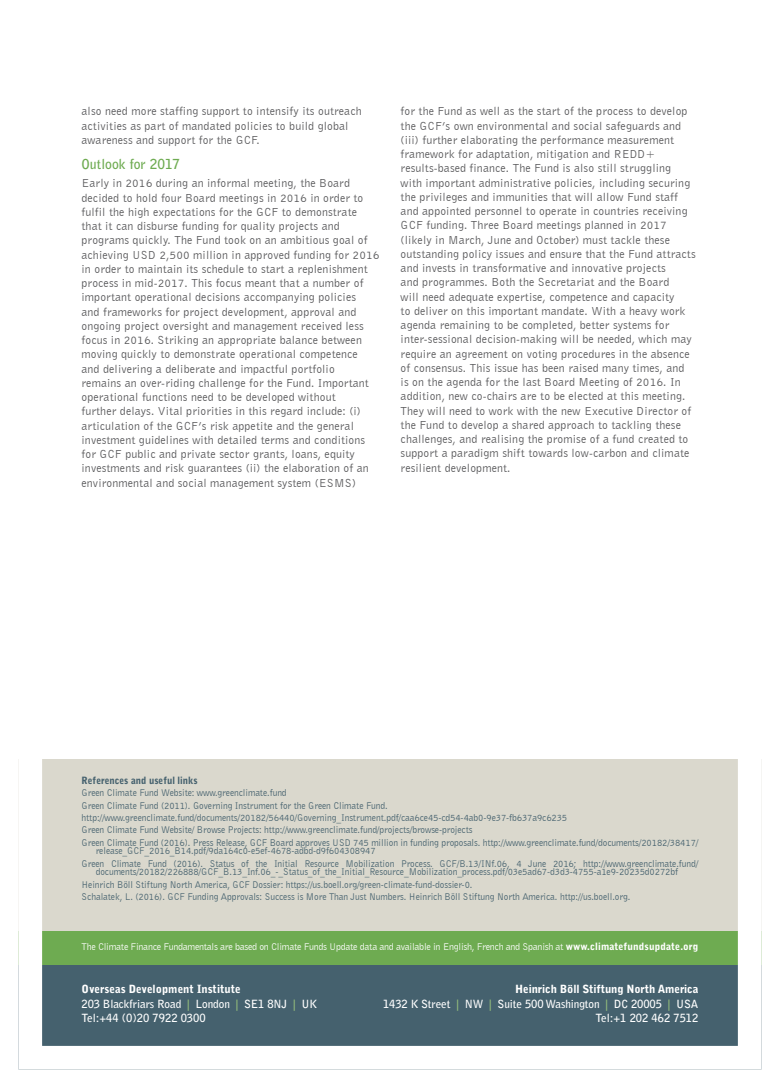
<style>
.page{position:relative;width:780px;height:1088px;background:#fff}
.page>*{position:absolute;margin:0;border:0;box-sizing:border-box;transform-origin:0 0}
.SUBHEADING{font:700 13.75px "Bell Gothic Std";color:#6eab51}
.BODY{font:11.88px/14.2px "Bell Gothic BT";letter-spacing:.01em;color:#58585a}
.t1{font:700 11.25px/14.8px "Bell Gothic Std";letter-spacing:-.01em;color:#fff}
.REF_BODY{font:10px/8.8px "Bell Gothic BT";letter-spacing:-.01em;color:#45616e;scale:.95 1}
.t2{font:10px "Bell Gothic BT";letter-spacing:-.03em;color:#fff}
.REF_HEADING{font:900 10px "Bell Gothic Std";color:#45616e;scale:.95 1}
.s1{font-family:"Bell Gothic Std";font-weight:900}
.s2{font-weight:900}
.s3{color:#97c07c}
</style>
<div class="page">
<svg style="left:18px;top:759px;width:744px;height:311px;background:#afbbaf"></svg>
<p class="BODY" style="left:81px;top:104px;width:281px">also need more staffing support to intensify its outreach activities as part of mandated policies to build global awareness and support for the GCF.</p>
<p class="SUBHEADING" style="left:81px;top:156px;width:100px">Outlook for 2017</p>
<p class="BODY" style="left:81px;top:176px;width:299px">Early in 2016 during an informal meeting, the Board decided to hold four Board meetings in 2016 in order to fulfil the high expectations for the GCF to demonstrate that it can disburse funding for quality projects and programs quickly. The Fund took on an ambitious goal of achieving USD 2,500 million in approved funding for 2016 in order to maintain its schedule to start a replenishment process in mid-2017. This focus meant that a number of important operational decisions accompanying policies<br>and frameworks for project development, approval and ongoing project oversight and management received less focus in 2016. Striking an appropriate balance between moving quickly to demonstrate operational competence<br>and delivering a deliberate and impactful portfolio<br>remains an over-riding challenge for the Fund. Important operational functions need to be developed without<br>further delays. Vital priorities in this regard include: (i) articulation of the GCF’s risk appetite and the general investment guidelines with detailed terms and conditions for GCF public and private sector grants, loans, equity investments and risk guarantees (ii) the elaboration of an environmental and social management system (ESMS)</p>
<p class="BODY" style="left:400px;top:104px;width:296px">for the Fund as well as the start of the process to develop the GCF’s own environmental and social safeguards and (iii) further elaborating the performance measurement framework for adaptation, mitigation and REDD+ results-based finance. The Fund is also still struggling with important administrative policies, including securing the privileges and immunities that will allow Fund staff and appointed personnel to operate in countries receiving GCF funding. Three Board meetings planned in 2017 (likely in March, June and October) must tackle these outstanding policy issues and ensure that the Fund attracts and invests in transformative and innovative projects<br>and programmes. Both the Secretariat and the Board<br>will need adequate expertise, competence and capacity<br>to deliver on this important mandate. With a heavy work agenda remaining to be completed, better systems for inter-sessional decision-making will be needed, which may require an agreement on voting procedures in the absence of consensus. This issue has been raised many times, and<br>is on the agenda for the last Board Meeting of 2016. In addition, new co-chairs are to be elected at this meeting.<br>They will need to work with the new Executive Director of the Fund to develop a shared approach to tackling these challenges, and realising the promise of a fund created to support a paradigm shift towards low-carbon and climate resilient development.</p>
<p class="REF_HEADING" style="left:81px;top:775px;width:124px">References and useful links</p>
<p class="REF_BODY" style="left:81px;top:788px;width:217px">Green Climate Fund Website: www.greenclimate.fund</p>
<p class="REF_BODY" style="left:81px;top:801px;width:324px">Green Climate Fund (2011). Governing Instrument for the Green Climate Fund.</p>
<p class="REF_BODY" style="left:81px;top:813px;width:512px">http://www.greenclimate.fund/documents/20182/56440/Governing_Instrument.pdf/caa6ce45-cd54-4ab0-9e37-fb637a9c6235</p>
<p class="REF_BODY" style="left:81px;top:825px;width:413px">Green Climate Fund Website/ Browse Projects: http://www.greenclimate.fund/projects/browse-projects</p>
<p class="REF_BODY" style="left:96px;top:838px;width:636px;text-indent:-14px">Green Climate Fund (2016). Press Release, GCF Board approves USD 745 million in funding proposals. http://www.greenclimate.fund/documents/20182/38417/ release_GCF_2016_B14.pdf/9da164c0-e5ef-4678-adbd-d9f604308947</p>
<p class="REF_BODY" style="left:96px;top:859px;width:636px;text-indent:-14px">Green Climate Fund (2016). Status of the Initial Resource Mobilization Process. GCF/B.13/INf.06, 4 June 2016; http://www.greenclimate.fund/ documents/20182/226888/GCF_B.13_Inf.06_-_Status_of_the_Initial_Resource_Mobilization_process.pdf/03e5ad67-d3d3-4755-a1e9-20235d0272bf</p>
<p class="REF_BODY" style="left:81px;top:880px;width:413px">Heinrich Böll Stiftung North America, GCF Dossier: https://us.boell.org/green-climate-fund-dossier-0.</p>
<p class="REF_BODY" style="left:81px;top:892px;width:579px">Schalatek, L. (2016). GCF Funding Approvals: Success is More Than Just Numbers. Heinrich Böll Stiftung North America. http://us.boell.org.</p>
<p class="t2" style="left:81px;top:941px;width:618px">The Climate Finance Fundamentals are based on Climate Funds Update data and available in English, French and Spanish at <span class="s1">www.climatefundsupdate.org</span></p>
<p class="t1" style="left:383px;top:981px;width:317px;text-align:right"><span class="s2">Heinrich Böll Stiftung North America<br></span>1432 K Street <span class="s3">|</span> NW <span class="s3">|</span> Suite 500 Washington <span class="s3">|</span> DC 20005 <span class="s3">|</span> USA<br>Tel:+1 202 462 7512</p>
<p class="t1" style="left:81px;top:981px;width:237px"><span class="s2">Overseas Development Institute<br></span>203 Blackfriars Road <span class="s3">|</span> London <span class="s3">|</span> SE1 8NJ <span class="s3">|</span> UK<br>Tel:+44 (0)20 7922 0300</p>
</div>
